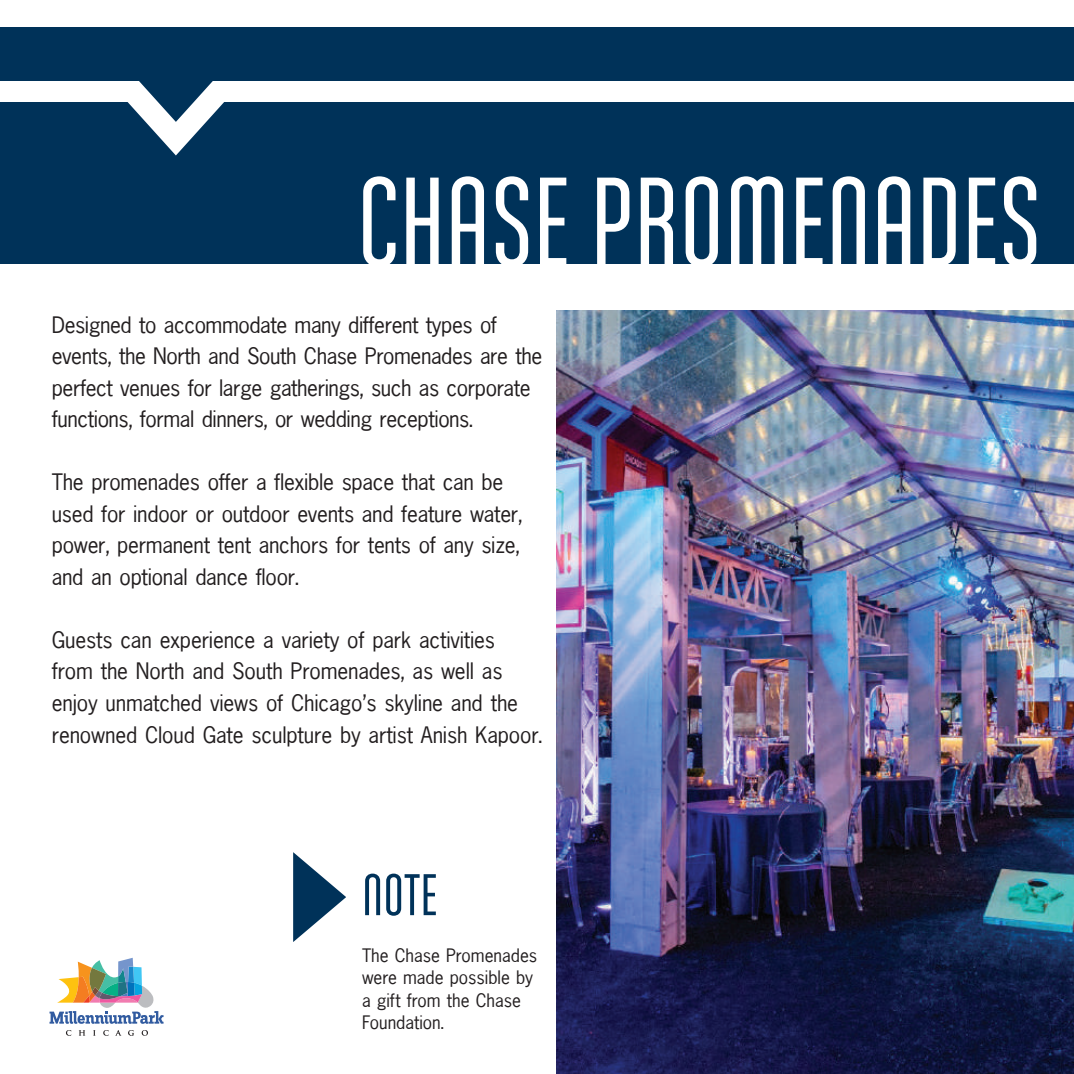
<style>
.page{position:relative;width:1074px;height:1074px;background:#fff}
.page>*{position:absolute;margin:0;border:0;box-sizing:border-box;transform-origin:0 0}
.t1{font:600 126px "Ando";color:#fff}
.t2{font:600 58.5px "Ando";color:#003259}
.t3{font:24.75px/31.5px "News Got No 2 T";letter-spacing:-.01em;color:#231f20}
.t4{font:20.25px/22.5px "News Got No 2 T";color:#231f20}
</style>
<div class="page">
<svg style="left:293px;top:852px;width:53px;height:90px"></svg>
<img style="left:556px;top:310px;width:517px;height:763px">
<div style="left:0;top:103px;width:1073px;height:161px;background:#003259"></div>
<svg style="left:57px;top:81px;width:238px;height:75px"></svg>
<div style="left:0;top:28px;width:1073px;height:53px;background:#003259"></div>
<svg style="left:66px;top:1030px;width:5px;height:5px"></svg>
<svg style="left:79px;top:1030px;width:6px;height:5px"></svg>
<svg style="left:103px;top:1030px;width:6px;height:5px"></svg>
<svg style="left:116px;top:1030px;width:5px;height:5px"></svg>
<svg style="left:128px;top:1030px;width:6px;height:5px"></svg>
<svg style="left:142px;top:1030px;width:6px;height:5px"></svg>
<svg style="left:50px;top:957px;width:113px;height:66px"></svg>
<h1 class="t1" style="left:356px;top:156px;width:686px">CHASE PROMENADES</h1>
<h1 class="t1" style="left:409px;top:186px;width:643px">CHASE PROMENADE</h1>
<p class="t3" style="left:52px;top:309px;width:492px">Designed to accommodate many different types of events, the North and South Chase Promenades are the perfect venues for large gatherings, such as corporate functions, formal dinners, or wedding receptions.</p>
<p class="t3" style="left:52px;top:466px;width:472px">The promenades offer a flexible space that can be used for indoor or outdoor events and feature water, power, permanent tent anchors for tents of any size, and an optional dance floor.</p>
<p class="t3" style="left:52px;top:624px;width:492px">Guests can experience a variety of park activities from the North and South Promenades, as well as enjoy unmatched views of Chicago’s skyline and the renowned Cloud Gate sculpture by artist Anish Kapoor.</p>
<h2 class="t2" style="left:362px;top:864px;width:77px">NOTE</h2>
<p class="t4" style="left:362px;top:943px;width:177px">The Chase Promenades were made possible by a gift from the Chase<br>Foundation.</p>
</div>
